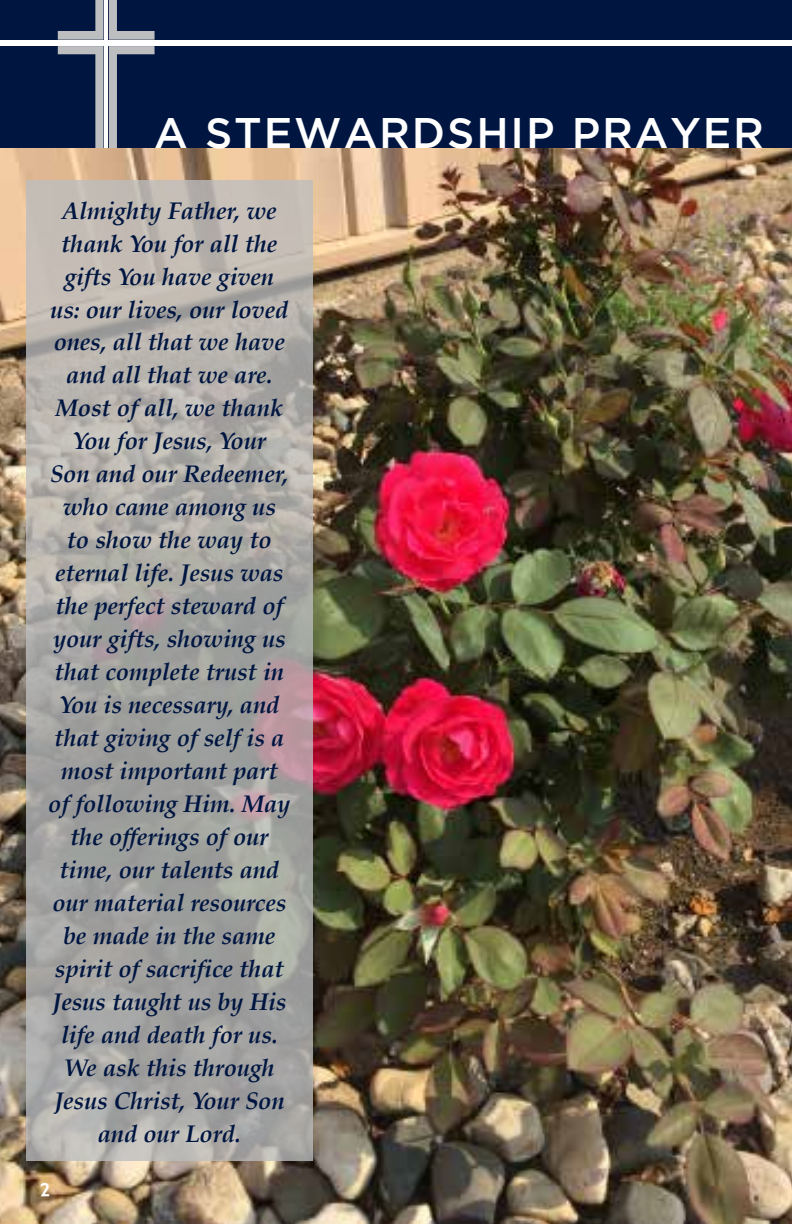
<style>
.page{position:relative;width:792px;height:1224px;background:#fff}
.page>*{position:absolute;margin:0;border:0;box-sizing:border-box;transform-origin:0 0}
.t1{font:500 42.6px "Gotham";letter-spacing:.045em;color:#fff}
.t2{font:italic 700 24px/33px "Palatino";letter-spacing:-.01em;color:#001641;text-align:center}
.t3{font:700 20px "Paddington";color:#fff}
</style>
<div class="page">
<div style="left:109px;top:46px;width:683px;height:103px;background:#001641"></div>
<div style="left:109px;top:0;width:683px;height:40px;background:#001641"></div>
<div style="left:0;top:46px;width:104px;height:103px;background:#001641"></div>
<div style="left:0;top:0;width:104px;height:40px;background:#001641"></div>
<svg style="left:58px;top:0;width:45px;height:40px"></svg>
<svg style="left:109px;top:0;width:46px;height:40px"></svg>
<svg style="left:58px;top:46px;width:97px;height:103px"></svg>
<img style="left:0;top:149px;width:792px;height:1075px">
<svg style="left:26px;top:181px;width:287px;height:980px;background:#acaaa6"></svg>
<h1 class="t1" style="left:154px;top:109px;width:611px">A STEWARDSHIP PRAYER</h1>
<p class="t2" style="left:48px;top:194px;width:244px">Almighty Father, we thank You for all the gifts You have given us: our lives, our loved ones, all that we have and all that we are.<br>Most of all, we thank<br>You for Jesus, Your<br>Son and our Redeemer, who came among us<br>to show the way to eternal life. Jesus was the perfect steward of your gifts, showing us that complete trust in<br>You is necessary, and that giving of self is a most important part of following Him. May the offerings of our time, our talents and our material resources be made in the same spirit of sacrifice that<br>Jesus taught us by His life and death for us.<br>We ask this through<br>Jesus Christ, Your Son and our Lord.</p>
<p class="t3" style="left:40px;top:1181px;width:12px">2</p>
</div>
